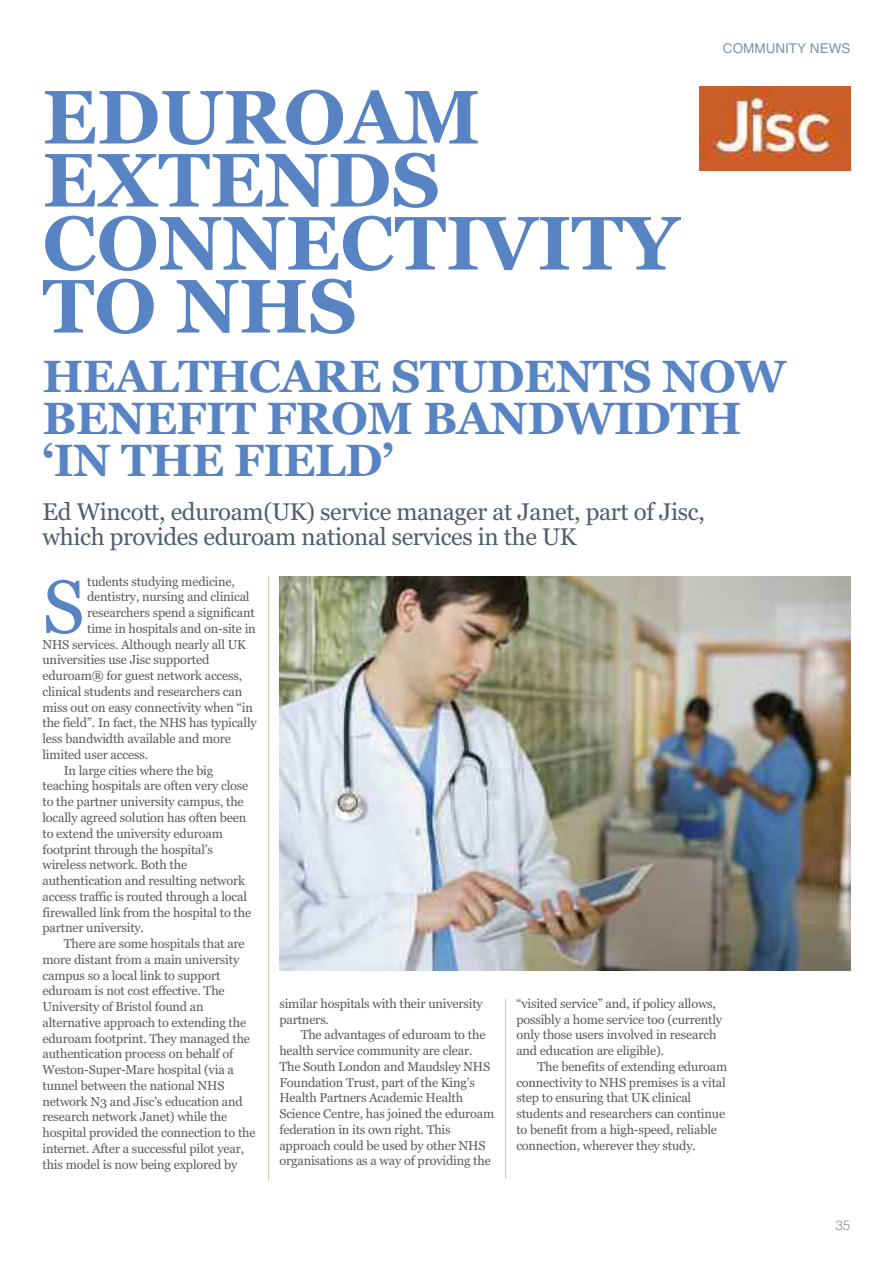
<style>
.page{position:relative;width:893px;height:1263px;background:#fff}
.page>*{position:absolute;margin:0;border:0;box-sizing:border-box;transform-origin:0 0}
.t1{font:700 75.75px/63px "Georgia";color:#5984c3}
.t2{font:75.15px "Georgia";color:#5984c3}
.t3{font:700 45px/42px "Georgia";letter-spacing:-.015em;color:#5984c3}
.t4{font:24px/25.5px "Georgia";letter-spacing:-.015em;color:#4f5f6f}
.t5{font:13.5px "Helvetica";color:#85939e}
.t6{font:300 13.5px "Helvetica";color:#85939e}
.t7{font:12.75px/15.8px "Georgia";letter-spacing:-.015em;color:#5d5c5d}
</style>
<div class="page">
<img style="left:279px;top:576px;width:571px;height:394px">
<hr style="left:505px;top:998px;width:1px;height:181px;background:#c7c7b8">
<hr style="left:268px;top:576px;width:1px;height:604px;background:#c7c7b8">
<img style="left:699px;top:87px;width:151px;height:83px">
<p class="t5" style="left:723px;top:40px;width:129px">COMMUNITY NEWS</p>
<h1 class="t1" style="left:43px;top:86px;width:637px">EDUROAM<br>EXTENDS<br>CONNECTIVITY<br>TO NHS</h1>
<h3 class="t3" style="left:43px;top:356px;width:745px">HEALTHCARE STUDENTS NOW<br>BENEFIT FROM BANDWIDTH ‘IN THE FIELD’</h3>
<h3 class="t4" style="left:43px;top:499px;width:664px">Ed Wincott, eduroam(UK) service manager at Janet, part of Jisc, which provides eduroam national services in the UK</h3>
<h2 class="t2" style="left:43px;top:563px;width:44px">S</h2>
<p class="t7" style="left:87px;top:573px;width:149px">tudents studying medicine,</p>
<p class="t7" style="left:87px;top:589px;width:164px">dentistry, nursing and clinical</p>
<p class="t7" style="left:87px;top:605px;width:169px">researchers spend a significant</p>
<p class="t7" style="left:87px;top:621px;width:170px">time in hospitals and on-site in</p>
<p class="t7" style="left:43px;top:636px;width:205px">NHS services. Although nearly all UK</p>
<p class="t7" style="left:43px;top:652px;width:168px">universities use Jisc supported</p>
<p class="t7" style="left:43px;top:668px;width:201px">eduroam® for guest network access,</p>
<p class="t7" style="left:43px;top:684px;width:201px">clinical students and researchers can</p>
<p class="t7" style="left:43px;top:699px;width:212px">miss out on easy connectivity when “in</p>
<p class="t7" style="left:43px;top:715px;width:216px">the field”. In fact, the NHS has typically</p>
<p class="t7" style="left:43px;top:731px;width:190px">less bandwidth available and more</p>
<p class="t7" style="left:43px;top:747px;width:107px">limited user access.</p>
<p class="t7" style="left:64px;top:762px;width:151px">In large cities where the big</p>
<p class="t7" style="left:43px;top:778px;width:207px">teaching hospitals are often very close</p>
<p class="t7" style="left:43px;top:794px;width:203px">to the partner university campus, the</p>
<p class="t7" style="left:43px;top:810px;width:205px">locally agreed solution has often been</p>
<p class="t7" style="left:43px;top:825px;width:182px">to extend the university eduroam</p>
<p class="t7" style="left:43px;top:841px;width:172px">footprint through the hospital’s</p>
<p class="t7" style="left:43px;top:857px;width:146px">wireless network. Both the</p>
<p class="t7" style="left:43px;top:873px;width:204px">authentication and resulting network</p>
<p class="t7" style="left:43px;top:888px;width:206px">access traffic is routed through a local</p>
<p class="t7" style="left:43px;top:904px;width:210px">firewalled link from the hospital to the</p>
<p class="t7" style="left:43px;top:920px;width:103px">partner university.</p>
<p class="t7" style="left:64px;top:936px;width:182px">There are some hospitals that are</p>
<p class="t7" style="left:43px;top:951px;width:198px">more distant from a main university</p>
<p class="t7" style="left:43px;top:967px;width:180px">campus so a local link to support</p>
<p class="t7" style="left:43px;top:983px;width:184px">eduroam is not cost effective. The</p>
<p class="t7" style="left:43px;top:999px;width:163px">University of Bristol found an</p>
<p class="t7" style="left:43px;top:1014px;width:205px">alternative approach to extending the</p>
<p class="t7" style="left:43px;top:1030px;width:209px">eduroam footprint. They managed the</p>
<p class="t7" style="left:43px;top:1046px;width:192px">authentication process on behalf of</p>
<p class="t7" style="left:43px;top:1062px;width:193px">Weston-Super-Mare hospital (via a</p>
<p class="t7" style="left:43px;top:1077px;width:184px">tunnel between the national NHS</p>
<p class="t7" style="left:43px;top:1093px;width:202px">network N3 and Jisc’s education and</p>
<p class="t7" style="left:43px;top:1109px;width:186px">research network Janet) while the</p>
<p class="t7" style="left:43px;top:1125px;width:215px">hospital provided the connection to the</p>
<p class="t7" style="left:43px;top:1140px;width:203px">internet. After a successful pilot year,</p>
<p class="t7" style="left:43px;top:1156px;width:196px">this model is now being explored by</p>
<p class="t7" style="left:279px;top:995px;width:205px">similar hospitals with their university partners.</p>
<p class="t7" style="left:279px;top:1027px;width:217px;text-indent:21px">The advantages of eduroam to the health service community are clear.<br>The South London and Maudsley NHS Foundation Trust, part of the King’s Health Partners Academic Health Science Centre, has joined the eduroam federation in its own right. This approach could be used by other NHS organisations as a way of providing the</p>
<p class="t7" style="left:516px;top:995px;width:207px">“visited service” and, if policy allows, possibly a home service too (currently only those users involved in research and education are eligible).</p>
<p class="t7" style="left:516px;top:1058px;width:213px;text-indent:21px">The benefits of extending eduroam connectivity to NHS premises is a vital step to ensuring that UK clinical students and researchers can continue to benefit from a high-speed, reliable connection, wherever they study.</p>
<p class="t6" style="left:835px;top:1214px;width:17px">35</p>
</div>
